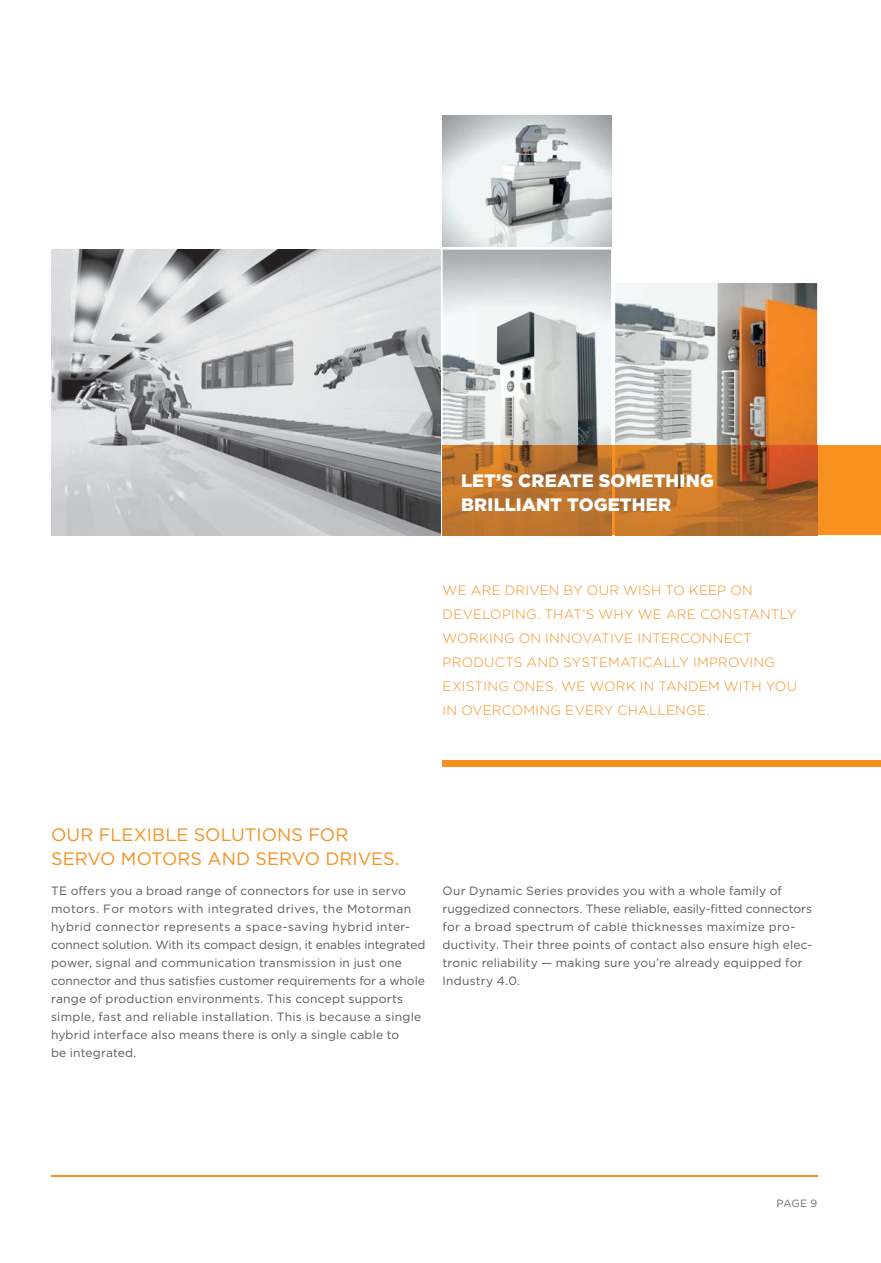
<style>
.page{position:relative;width:881px;height:1263px;background:#fff}
.page>*{position:absolute;margin:0;border:0;box-sizing:border-box;transform-origin:0 0}
.t1{font:18px/24px "Gotham";color:#f7901e}
.t2{font:900 18px/24px "Gotham";letter-spacing:.005em;color:#fff}
.t3{font:300 13.5px/24px "Gotham";letter-spacing:.015em;color:#f7901e}
.t4{font:12px/18px "Gotham";letter-spacing:.015em;color:#58595b}
.t5{font:10.5px "Gotham";color:#696b73}
</style>
<div class="page">
<hr style="left:51px;top:1176px;width:765px;height:1px;background:#f7901e">
<img style="left:615px;top:283px;width:201px;height:162px">
<img style="left:442px;top:250px;width:169px;height:195px">
<img style="left:442px;top:115px;width:169px;height:131px">
<img style="left:51px;top:250px;width:389px;height:285px">
<div style="left:611px;top:445px;width:269px;height:90px;background:#f7901e"></div>
<img style="left:615px;top:445px;width:201px;height:90px">
<img style="left:442px;top:445px;width:169px;height:90px">
<div style="left:442px;top:760px;width:438px;height:6px;background:#f7901e"></div>
<h1 class="t2" style="left:461px;top:470px;width:254px">LET’S CREATE SOMETHING<br>BRILLIANT TOGETHER</h1>
<p class="t3" style="left:442px;top:580px;width:356px">WE ARE DRIVEN BY OUR WISH TO KEEP ON DEVELOPING. THAT’S WHY WE ARE CONSTANTLY WORKING ON INNOVATIVE INTERCONNECT PRODUCTS AND SYSTEMATICALLY IMPROVING EXISTING ONES. WE WORK IN TANDEM WITH YOU IN OVERCOMING EVERY CHALLENGE.</p>
<h1 class="t1" style="left:51px;top:824px;width:350px">OUR FLEXIBLE SOLUTIONS FOR<br>SERVO MOTORS AND SERVO DRIVES.</h1>
<p class="t4" style="left:51px;top:883px;width:376px">TE offers you a broad range of connectors for use in servo motors. For motors with integrated drives, the Motorman hybrid connector represents a space-saving hybrid inter&shy;connect solution. With its compact design, it enables integrated power, signal and communication transmission in just one connector and thus satisfies customer requirements for a whole range of production environments. This concept supports simple, fast and reliable installation. This is because a single hybrid interface also means there is only a single cable to<br>be integrated.</p>
<p class="t4" style="left:442px;top:883px;width:371px">Our Dynamic Series provides you with a whole family of ruggedized connectors. These reliable, easily-fitted connectors for a broad spectrum of cable thicknesses maximize pro&shy;ductivity. Their three points of contact also ensure high elec&shy;tronic reliability — making sure you’re already equipped for Industry 4.0.</p>
<p class="t5" style="left:776px;top:1199px;width:42px">PAGE 9</p>
</div>
